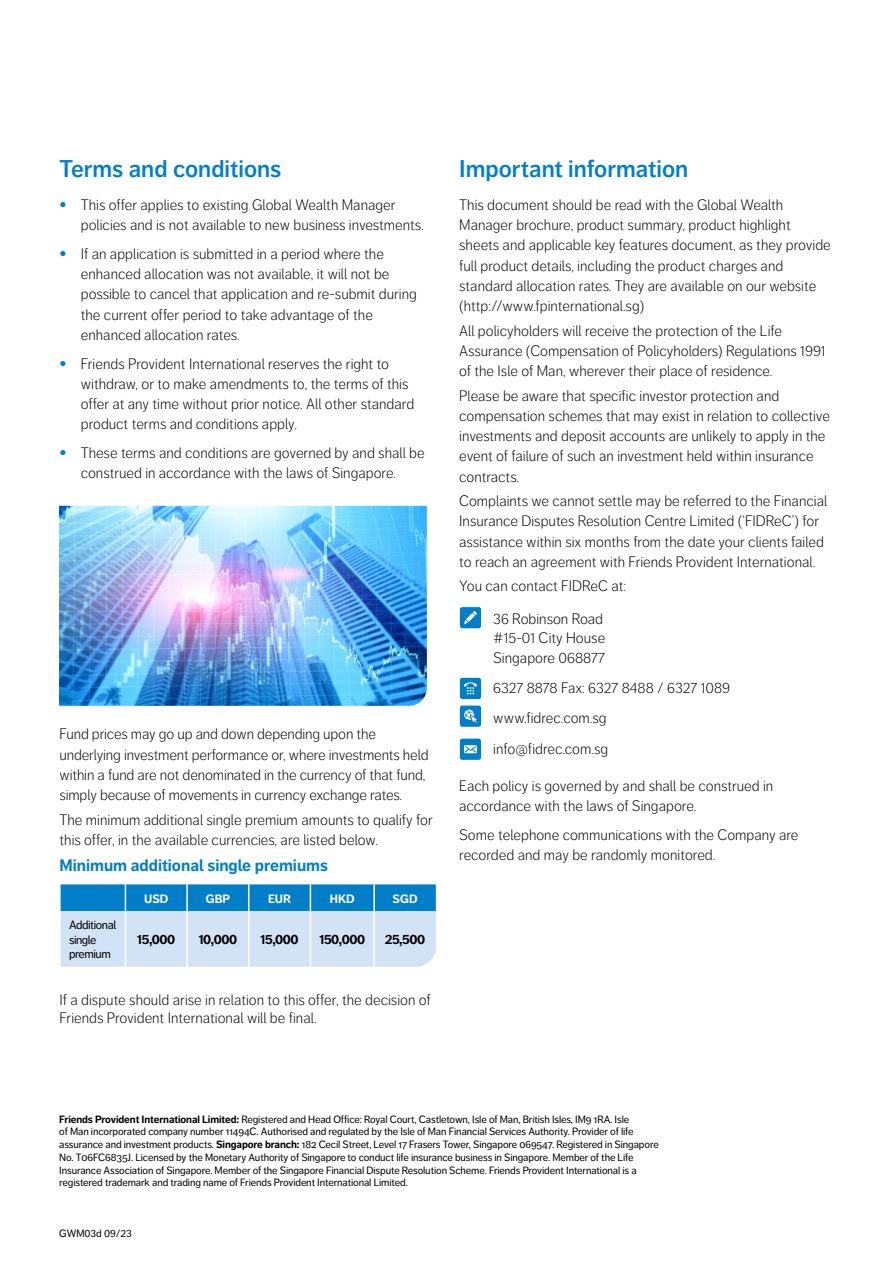
<style>
.page{position:relative;width:893px;height:1263px;background:#fff}
.page>*{position:absolute;margin:0;border:0;box-sizing:border-box;transform-origin:0 0}
.Body_intro{font:600 24px "Friends Life Dagny";color:#007fc8}
.Body_intro-2{font:700 16.5px "Friends Life Dagny";color:#007fc8}
.Body_intro-3{font:300 15px/20.2px "Friends Life Dagny";color:#000}
.Contact_Us{font:300 15px/19.5px "Friends Life Dagny";color:#000}
.Table_Body{font:700 13.5px "Friends Life Dagny";letter-spacing:-.035em;color:#000}
.Table_Body-2{font:12px/14.4px "Friends Life Dagny";letter-spacing:-.035em;color:#000}
.Table_header{font:700 12px "Friends Life Dagny";color:#fff}
.t1{font:10.5px/12.8px "Dagny Pro";letter-spacing:-.01em;color:#000}
.Body{font:10.5px "Friends Life Dagny";color:#000}
.s1{font-weight:700;font-size:16.5px;color:#007fc8}
.s2{font-weight:700}
</style>
<div class="page">
<svg style="left:61px;top:884px;width:375px;height:83px;background:#92c4e7"></svg>
<div style="left:460px;top:607px;width:21px;height:21px;background:#007fc8;border-radius:2px"></div>
<svg style="left:464px;top:611px;width:13px;height:13px"></svg>
<div style="left:460px;top:678px;width:21px;height:21px;background:#007fc8;border-radius:2px"></div>
<svg style="left:464px;top:682px;width:13px;height:12px"></svg>
<div style="left:460px;top:705px;width:21px;height:22px;background:#007fc8;border-radius:2px"></div>
<svg style="left:464px;top:710px;width:13px;height:13px"></svg>
<div style="left:460px;top:739px;width:21px;height:21px;background:#007fc8;border-radius:2px"></div>
<svg style="left:464px;top:745px;width:13px;height:8px"></svg>
<img style="left:59px;top:506px;width:368px;height:200px">
<p class="Body_intro" style="left:60px;top:155px;width:223px">Terms and conditions</p>
<p class="Body_intro-3" style="left:81px;top:195px;width:345px;text-indent:-21px"><span class="s1">•</span> This offer applies to existing Global Wealth Manager policies and is not available to new business investments.</p>
<p class="Body_intro-3" style="left:81px;top:244px;width:338px;text-indent:-21px"><span class="s1">•</span> If an application is submitted in a period where the enhanced allocation was not available, it will not be possible to cancel that application and re-submit during the current offer period to take advantage of the enhanced allocation rates.</p>
<p class="Body_intro-3" style="left:81px;top:353px;width:335px;text-indent:-21px"><span class="s1">•</span> Friends Provident International reserves the right to withdraw, or to make amendments to, the terms of this offer at any time without prior notice. All other standard product terms and conditions apply.</p>
<p class="Body_intro-3" style="left:60px;top:443px;width:367px;text-align:center"><span class="s1">•</span> These terms and conditions are governed by and shall be construed in accordance with the laws of Singapore.</p>
<p class="Body_intro-3" style="left:60px;top:724px;width:371px">Fund prices may go up and down depending upon the underlying investment performance or, where investments held within a fund are not denominated in the currency of that fund, simply because of movements in currency exchange rates.</p>
<p class="Body_intro-3" style="left:60px;top:809px;width:375px">The minimum additional single premium amounts to qualify for this offer, in the available currencies, are listed below.</p>
<p class="Body_intro-2" style="left:60px;top:856px;width:270px">Minimum additional single premiums</p>
<p class="Table_Body-2" style="left:69px;top:918px;width:49px">Additional single premium</p>
<p class="Table_header" style="left:144px;top:891px;width:26px">USD</p>
<p class="Table_header" style="left:206px;top:891px;width:26px">GBP</p>
<p class="Table_header" style="left:268px;top:891px;width:25px">EUR</p>
<p class="Table_header" style="left:330px;top:891px;width:26px">HKD</p>
<p class="Table_header" style="left:393px;top:891px;width:26px">SGD</p>
<p class="Table_Body" style="left:137px;top:932px;width:39px">15,000</p>
<p class="Table_Body" style="left:199px;top:932px;width:40px">10,000</p>
<p class="Table_Body" style="left:261px;top:932px;width:39px">15,000</p>
<p class="Table_Body" style="left:320px;top:932px;width:47px">150,000</p>
<p class="Table_Body" style="left:385px;top:932px;width:42px">25,500</p>
<p class="Body_intro-3" style="left:60px;top:991px;width:373px;line-height:18px">If a dispute should arise in relation to this offer, the decision of<br>Friends Provident International will be final.</p>
<p class="Body_intro" style="left:459px;top:155px;width:231px">Important information</p>
<p class="Body_intro-3" style="left:459px;top:195px;width:373px">This document should be read with the Global Wealth Manager brochure, product summary, product highlight sheets and applicable key features document, as they provide full product details, including the product charges and standard allocation rates. They are available on our website</p>
<p class="Body_intro-3" style="left:459px;top:296px;width:187px">(http://www.fpinternational.sg)</p>
<p class="Body_intro-3" style="left:459px;top:320px;width:368px">All policyholders will receive the protection of the Life<br>Assurance (Compensation of Policyholders) Regulations 1991 of the Isle of Man, wherever their place of residence.</p>
<p class="Body_intro-3" style="left:459px;top:385px;width:372px">Please be aware that specific investor protection and compensation schemes that may exist in relation to collective investments and deposit accounts are unlikely to apply in the event of failure of such an investment held within insurance contracts.</p>
<p class="Body_intro-3" style="left:459px;top:491px;width:370px">Complaints we cannot settle may be referred to the Financial Insurance Disputes Resolution Centre Limited (‘FIDReC’) for assistance within six months from the date your clients failed to reach an agreement with Friends Provident International.</p>
<p class="Body_intro-3" style="left:459px;top:576px;width:168px">You can contact FIDReC at:</p>
<p class="Contact_Us" style="left:493px;top:609px;width:113px">36 Robinson Road #15-01 City House<br>Singapore 068877</p>
<p class="Contact_Us" style="left:493px;top:678px;width:238px">6327 8878 Fax: 6327 8488 / 6327 1089</p>
<p class="Contact_Us" style="left:493px;top:708px;width:115px">www.fidrec.com.sg</p>
<p class="Contact_Us" style="left:493px;top:739px;width:116px">info@fidrec.com.sg</p>
<p class="Body_intro-3" style="left:459px;top:776px;width:316px">Each policy is governed by and shall be construed in accordance with the laws of Singapore.</p>
<p class="Body_intro-3" style="left:459px;top:825px;width:341px">Some telephone communications with the Company are recorded and may be randomly monitored.</p>
<p class="t1" style="left:59px;top:1113px;width:601px"><span class="s2">Friends Provident International Limited:</span> Registered and Head Office: Royal Court, Castletown, Isle of Man, British Isles, IM9 1RA. Isle<br>of Man incorporated company number 11494C. Authorised and regulated by the Isle of Man Financial Services Authority. Provider of life assurance and investment products. <span class="s2">Singapore branch:</span> 182 Cecil Street, Level 17 Frasers Tower, Singapore 069547. Registered in Singapore No. T06FC6835J. Licensed by the Monetary Authority of Singapore to conduct life insurance business in Singapore. Member of the Life Insurance Association of Singapore. Member of the Singapore Financial Dispute Resolution Scheme. Friends Provident International is a registered trademark and trading name of Friends Provident International Limited.</p>
<p class="Body" style="left:59px;top:1227px;width:74px">GWM03d 09/23</p>
</div>
